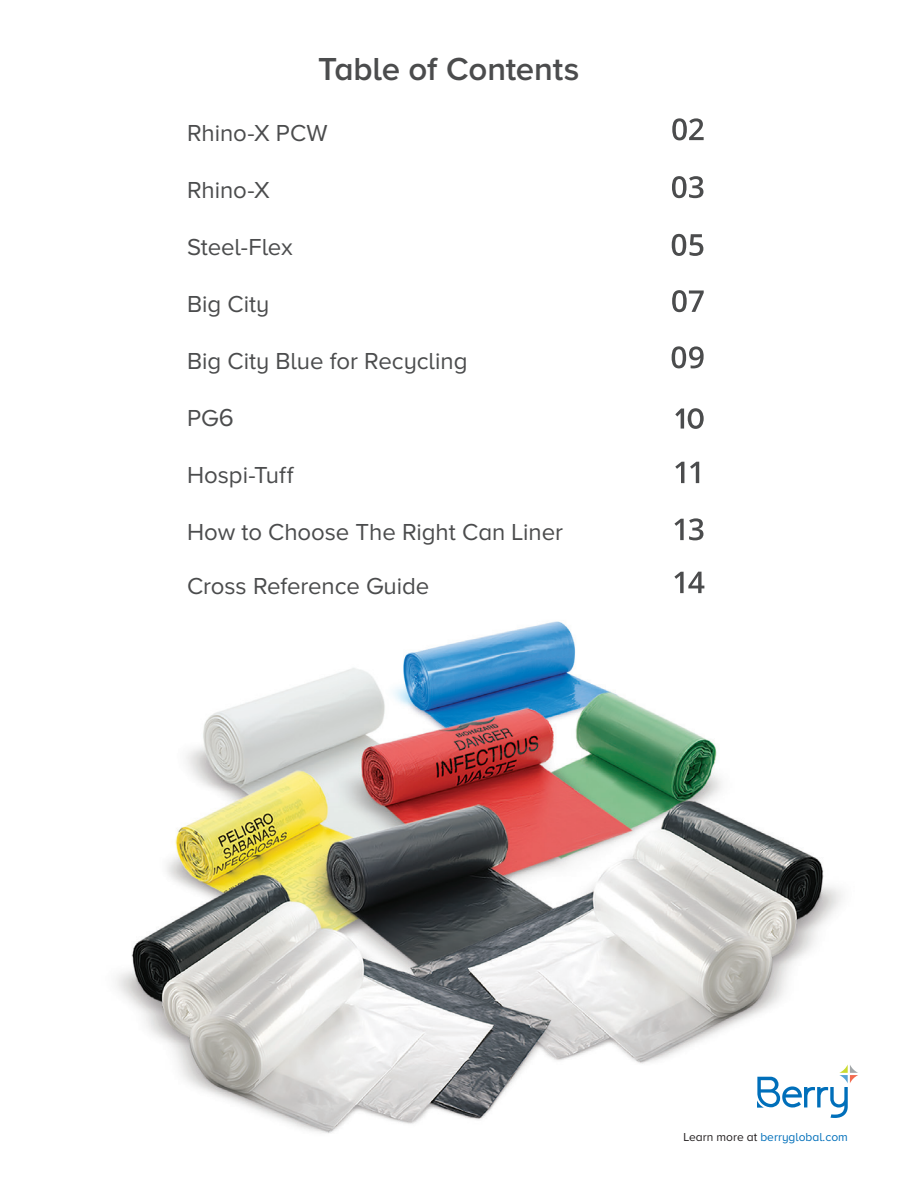
<style>
.page{position:relative;width:918px;height:1188px;background:#fff}
.page>*{position:absolute;margin:0;border:0;box-sizing:border-box;transform-origin:0 0}
.Table_of_contents_He{font:600 33px "Proxima Nova A";letter-spacing:-.005em;color:#4b4c4d}
.Table_of_Contents_Co{font:24px "Proxima Nova A";letter-spacing:-.005em;color:#4b4c4d}
.t1{font:12px "Proxima Nova A";color:#006fba}
.s1{font-size:25.5px}
.s2{color:#231f20}
</style>
<div class="page">
<img style="left:116px;top:621px;width:727px;height:513px">
<svg style="left:757px;top:1064px;width:101px;height:54px"></svg>
<svg style="left:674px;top:572px;width:30px;height:21px"></svg>
<svg style="left:674px;top:518px;width:29px;height:22px"></svg>
<svg style="left:675px;top:462px;width:24px;height:21px"></svg>
<svg style="left:675px;top:408px;width:29px;height:21px"></svg>
<svg style="left:672px;top:346px;width:32px;height:22px"></svg>
<svg style="left:672px;top:290px;width:32px;height:22px"></svg>
<svg style="left:672px;top:234px;width:31px;height:22px"></svg>
<svg style="left:672px;top:176px;width:31px;height:22px"></svg>
<svg style="left:672px;top:118px;width:32px;height:22px"></svg>
<p class="Table_of_contents_He" style="left:318px;top:50px;width:263px">Table of Contents</p>
<p class="Table_of_Contents_Co" style="left:187px;top:120px;width:142px">Rhino-X PCW</p>
<p class="Table_of_Contents_Co" style="left:187px;top:177px;width:84px">Rhino-X</p>
<p class="Table_of_Contents_Co" style="left:187px;top:234px;width:107px">Steel-Flex</p>
<p class="Table_of_Contents_Co" style="left:187px;top:291px;width:84px">Big City</p>
<p class="Table_of_Contents_Co" style="left:187px;top:348px;width:282px">Big City Blue for Recycling</p>
<p class="Table_of_Contents_Co" style="left:187px;top:405px;width:48px">PG<span class="s1">6</span></p>
<p class="Table_of_Contents_Co" style="left:187px;top:462px;width:108px">Hospi-Tuff</p>
<p class="Table_of_Contents_Co" style="left:187px;top:519px;width:377px">How to Choose The Right Can Liner</p>
<p class="Table_of_Contents_Co" style="left:187px;top:573px;width:244px">Cross Reference Guide</p>
<p class="t1" style="left:683px;top:1130px;width:166px"><span class="s2">Learn more at</span> berryglobal.com</p>
</div>
